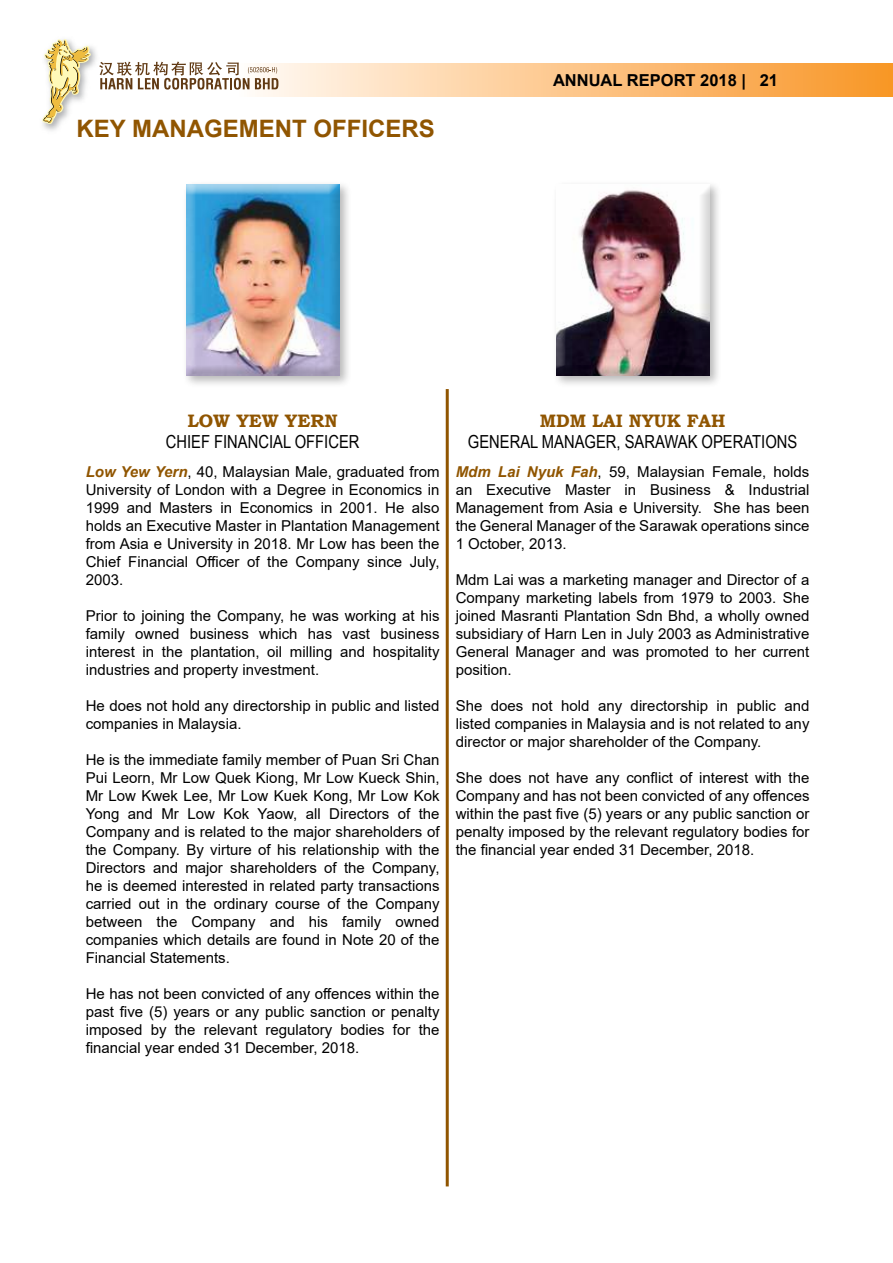
<style>
.page{position:relative;width:893px;height:1263px;background:#fff}
.page>*{position:absolute;margin:0;border:0;box-sizing:border-box;transform-origin:0 0}
.t1{font:700 24px "Arial";color:#905501}
.t2{font:18px "Arial Narrow";color:#000}
.t3{font:700 18px "Bookman Old Style";color:#905501}
.t4{font:700 16.5px "Arial";color:#000}
.t5{font:15px/18px "Arial";color:#000;text-align:justify}
.s1{font-weight:700;font-style:italic;color:#905501}
</style>
<div class="page">
<div style="left:236px;top:63px;width:657px;height:33px;background:linear-gradient(to right,#fffbf7,#f99526)"></div>
<img style="left:42px;top:46px;width:54px;height:85px">
<svg style="left:42px;top:39px;width:49px;height:85px"></svg>
<svg style="left:99px;top:62px;width:179px;height:28px"></svg>
<div style="left:182px;top:180px;width:170px;height:208px;background:#000;opacity:.28"></div>
<div style="left:186px;top:184px;width:154px;height:192px;background:#000;opacity:.18"></div>
<div style="left:552px;top:180px;width:170px;height:208px;background:#000;opacity:.28"></div>
<div style="left:556px;top:184px;width:154px;height:192px;background:#000;opacity:.18"></div>
<hr style="left:446px;top:389px;width:3px;height:797px;background:#905501">
<h1 class="t1" style="left:77px;top:111px;width:360px">KEY MANAGEMENT OFFICERS</h1>
<p class="t4" style="left:553px;top:68px;width:227px">ANNUAL REPORT 2018 | 21</p>
<p class="t3" style="left:187px;top:407px;width:152px">LOW YEW YERN</p>
<p class="t2" style="left:166px;top:429px;width:195px">CHIEF FINANCIAL OFFICER</p>
<p class="t5" style="left:86px;top:463px;width:355px"><span class="s1">Low Yew Yern</span>, 40, Malaysian Male, graduated from University of London with a Degree in Economics in 1999 and Masters in Economics in 2001. He also holds an Executive Master in Plantation Management from Asia e University in 2018. Mr Low has been the Chief Financial Officer of the Company since July, 2003.</p>
<p class="t5" style="left:86px;top:607px;width:355px">Prior to joining the Company, he was working at his family owned business which has vast business interest in the plantation, oil milling and hospitality industries and property investment.</p>
<p class="t5" style="left:86px;top:697px;width:355px">He does not hold any directorship in public and listed companies in Malaysia.</p>
<p class="t5" style="left:86px;top:751px;width:355px">He is the immediate family member of Puan Sri Chan Pui Leorn, Mr Low Quek Kiong, Mr Low Kueck Shin, Mr Low Kwek Lee, Mr Low Kuek Kong, Mr Low Kok Yong and Mr Low Kok Yaow, all Directors of the Company and is related to the major shareholders of the Company. By virture of his relationship with the Directors and major shareholders of the Company, he is deemed interested in related party transactions carried out in the ordinary course of the Company between the Company and his family owned companies which details are found in Note 20 of the Financial Statements.</p>
<p class="t5" style="left:86px;top:985px;width:355px">He has not been convicted of any offences within the past five (5) years or any public sanction or penalty imposed by the relevant regulatory bodies for the financial year ended 31 December, 2018.</p>
<p class="t3" style="left:540px;top:407px;width:187px">MDM LAI NYUK FAH</p>
<p class="t2" style="left:468px;top:429px;width:331px">GENERAL MANAGER, SARAWAK OPERATIONS</p>
<p class="t5" style="left:456px;top:463px;width:355px"><span class="s1">Mdm Lai Nyuk Fah</span>, 59, Malaysian Female, holds an Executive Master in Business &amp; Industrial Management from Asia e University. She has been the General Manager of the Sarawak operations since 1 October, 2013.</p>
<p class="t5" style="left:456px;top:571px;width:355px">Mdm Lai was a marketing manager and Director of a Company marketing labels from 1979 to 2003. She joined Masranti Plantation Sdn Bhd, a wholly owned subsidiary of Harn Len in July 2003 as Administrative General Manager and was promoted to her current position.</p>
<p class="t5" style="left:456px;top:697px;width:355px">She does not hold any directorship in public and listed companies in Malaysia and is not related to any director or major shareholder of the Company.</p>
<p class="t5" style="left:456px;top:769px;width:355px">She does not have any conflict of interest with the Company and has not been convicted of any offences within the past five (5) years or any public sanction or penalty imposed by the relevant regulatory bodies for the financial year ended 31 December, 2018.</p>
</div>
